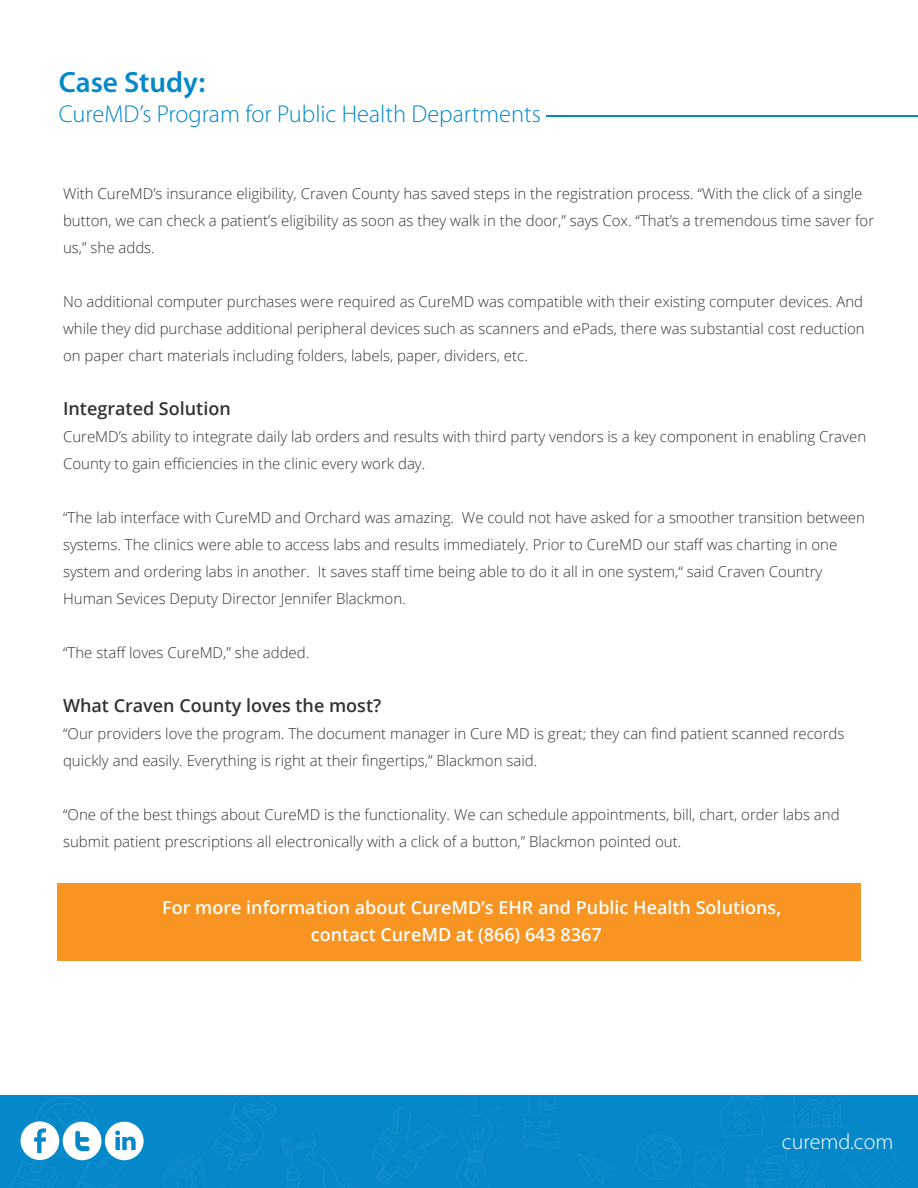
<style>
.page{position:relative;width:918px;height:1188px;background:#fff}
.page>*{position:absolute;margin:0;border:0;box-sizing:border-box;transform-origin:0 0}
.t1{font:112.5px "Lato";color:#fff}
.t2{font:600 29.4px "Myriad Pro";color:#0588ca}
.t3{font:300 24.45px "Myriad Pro";color:#0588ca}
.t4{font:300 22.05px "Myriad Pro";color:#fff}
.t5{font:600 18px/27px "Open Sans";color:#fff}
.t6{font:600 18px "Open Sans";color:#333}
.t7{font:300 15px/27px "Open Sans";color:#333}
</style>
<div class="page">
<div style="left:0;top:1096px;width:918px;height:92px;background:#0588ca"></div>
<svg style="left:578px;top:1154px;width:35px;height:30px"></svg>
<svg style="left:635px;top:1095px;width:276px;height:93px"></svg>
<svg style="left:521px;top:1095px;width:39px;height:54px"></svg>
<svg style="left:372px;top:1099px;width:112px;height:87px"></svg>
<svg style="left:162px;top:1095px;width:198px;height:93px"></svg>
<div style="left:105px;top:1122px;width:39px;height:38px;background:#fff;border-radius:50%"></div>
<svg style="left:11px;top:1097px;width:125px;height:91px"></svg>
<div style="left:57px;top:883px;width:804px;height:78px;background:#f79422"></div>
<hr style="left:547px;top:116px;width:371px;height:1px;background:#0588ca">
<h2 class="t2" style="left:59px;top:64px;width:148px">Case Study:</h2>
<h3 class="t3" style="left:59px;top:100px;width:484px">CureMD’s Program for Public Health Departments</h3>
<p class="t7" style="left:63px;top:180px;width:813px">With CureMD’s insurance eligibility, Craven County has saved steps in the registration process. “With the click of a single button, we can check a patient’s eligibility as soon as they walk in the door,” says Cox. “That’s a tremendous time saver for us,” she adds.</p>
<p class="t7" style="left:63px;top:288px;width:803px;text-align:justify">No additional computer purchases were required as CureMD was compatible with their existing computer devices. And while they did purchase additional peripheral devices such as scanners and ePads, there was substantial cost reduction on paper chart materials including folders, labels, paper, dividers, etc.</p>
<p class="t6" style="left:63px;top:396px;width:169px">Integrated Solution</p>
<p class="t7" style="left:63px;top:423px;width:805px">CureMD’s ability to integrate daily lab orders and results with third party vendors is a key component in enabling Craven<br>County to gain efficiencies in the clinic every work day.</p>
<p class="t7" style="left:63px;top:504px;width:803px">“The lab interface with CureMD and Orchard was amazing. We could not have asked for a smoother transition between systems. The clinics were able to access labs and results immediately. Prior to CureMD our staff was charting in one system and ordering labs in another. It saves staff time being able to do it all in one system,“ said Craven Country Human Sevices Deputy Director Jennifer Blackmon.</p>
<p class="t7" style="left:63px;top:639px;width:248px">“The staff loves CureMD,” she added.</p>
<p class="t6" style="left:63px;top:693px;width:320px">What Craven County loves the most?</p>
<p class="t7" style="left:63px;top:720px;width:783px">“Our providers love the program. The document manager in Cure MD is great; they can find patient scanned records quickly and easily. Everything is right at their fingertips,” Blackmon said.</p>
<p class="t7" style="left:63px;top:801px;width:778px">“One of the best things about CureMD is the functionality. We can schedule appointments, bill, chart, order labs and submit patient prescriptions all electronically with a click of a button,” Blackmon pointed out.</p>
<h1 class="t1" style="left:59px;top:290px;width:42px">“</h1>
<h1 class="t1" style="left:610px;top:586px;width:42px;rotate:-180deg">“</h1>
<p class="t5" style="left:311px;top:894px;width:472px;text-indent:-149px">For more information about CureMD’s EHR and Public Health Solutions, contact CureMD at (866) 643 8367</p>
<h3 class="t4" style="left:782px;top:1130px;width:113px">curemd.com</h3>
</div>
